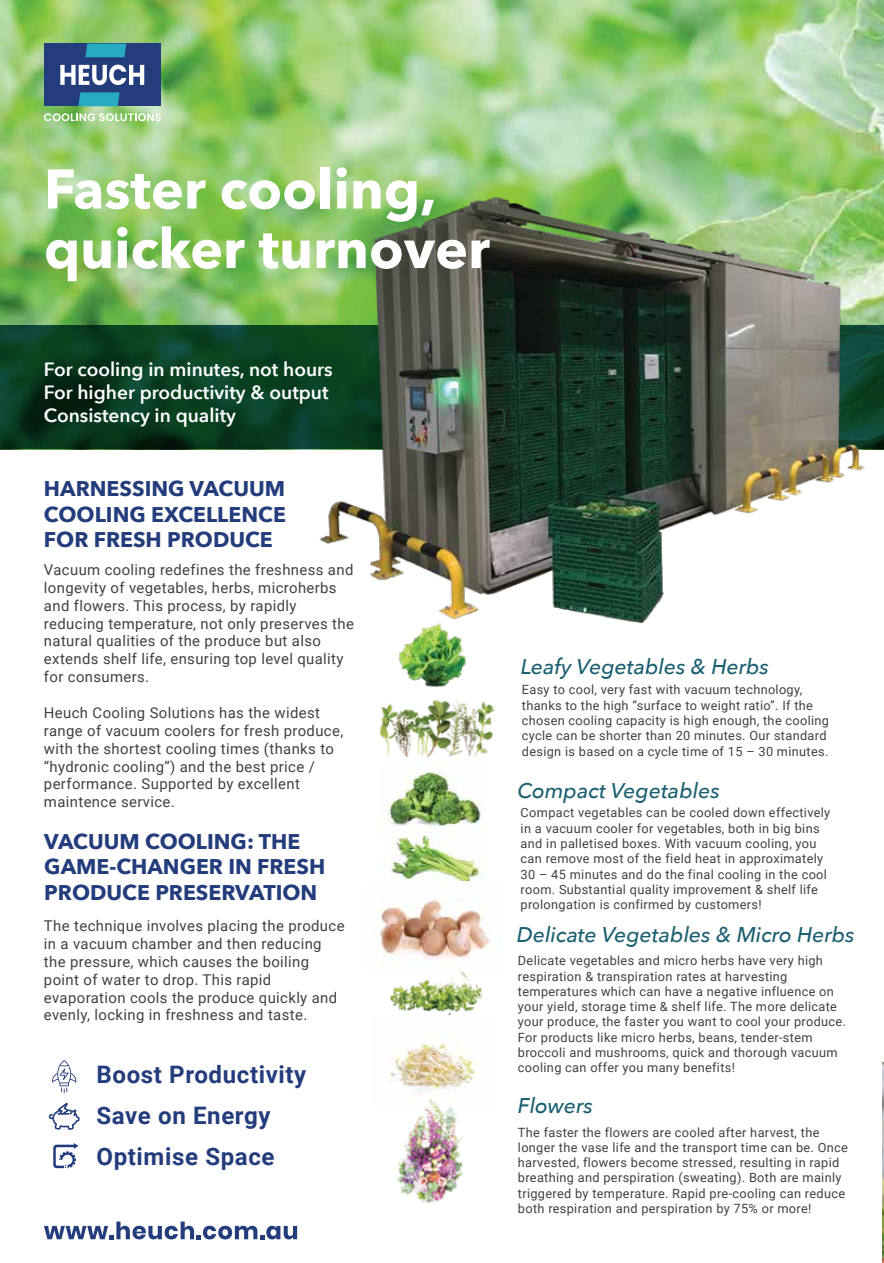
<style>
.page{position:relative;width:884px;height:1263px;background:#fff}
.page>*{position:absolute;margin:0;border:0;box-sizing:border-box;transform-origin:0 0}
.t1{font:700 55.2px/59.6px "Avenir Next";color:#fff}
.t2{font:700 24.15px/41.2px "Roboto";letter-spacing:.025em;color:#233d7c}
.t3{font:700 21.3px/25.5px "Avenir Next";color:#233d7c;text-align:justify}
.t4{font:italic 500 21.3px "Avenir Next";color:#1a5f70}
.t5{font:600 19.2px/23px "Avenir Next";color:#fff}
.t6{font:14.85px/17.9px "Roboto";letter-spacing:.025em;color:#414042}
.t7{font:12.75px/15.3px "Roboto";letter-spacing:.025em;color:#414042}
</style>
<div class="page">
<img style="left:388px;top:1054px;width:88px;height:45px">
<img style="left:388px;top:836px;width:98px;height:45px">
<img style="left:0;top:0;width:884px;height:326px">
<img style="left:398px;top:637px;width:69px;height:42px">
<img style="left:379px;top:679px;width:116px;height:85px">
<img style="left:380px;top:764px;width:101px;height:68px">
<img style="left:380px;top:899px;width:122px;height:46px">
<img style="left:381px;top:945px;width:107px;height:109px">
<img style="left:882px;top:1062px;width:1px;height:201px">
<svg style="left:44px;top:1221px;width:253px;height:18px"></svg>
<svg style="left:0;top:326px;width:286px;height:123px;background:#093b20"></svg>
<svg style="left:52px;top:1060px;width:24px;height:33px"></svg>
<svg style="left:49px;top:1103px;width:31px;height:27px"></svg>
<svg style="left:53px;top:1143px;width:25px;height:25px"></svg>
<img style="left:396px;top:1099px;width:68px;height:104px">
<img style="left:286px;top:138px;width:598px;height:499px">
<div style="left:44px;top:44px;width:117px;height:62px;background:#233d7c"></div>
<svg style="left:85px;top:44px;width:41px;height:13px"></svg>
<svg style="left:78px;top:92px;width:42px;height:14px"></svg>
<svg style="left:44px;top:113px;width:117px;height:8px"></svg>
<svg style="left:60px;top:65px;width:84px;height:20px"></svg>
<h1 class="t1" style="left:44px;top:159px;width:447px">Faster cooling, quicker turnover</h1>
<h3 class="t5" style="left:44px;top:358px;width:290px">For cooling in minutes, not hours<br>For higher productivity &amp; output<br>Consistency in quality</h3>
<h3 class="t3" style="left:44px;top:476px;width:243px">HARNESSING VACUUM COOLING EXCELLENCE FOR FRESH PRODUCE</h3>
<p class="t6" style="left:44px;top:560px;width:311px">Vacuum cooling redefines the freshness and longevity of vegetables, herbs, microherbs and flowers. This process, by rapidly reducing temperature, not only preserves the natural qualities of the produce but also extends shelf life, ensuring top level quality for consumers.</p>
<p class="t6" style="left:44px;top:703px;width:301px">Heuch Cooling Solutions has the widest range of vacuum coolers for fresh produce, with the shortest cooling times (thanks to “hydronic cooling”) and the best price / performance. Supported by excellent maintence service.</p>
<h3 class="t3" style="left:44px;top:828px;width:282px;text-align:left">VACUUM COOLING: THE<br>GAME-CHANGER IN FRESH<br>PRODUCE PRESERVATION</h3>
<p class="t6" style="left:44px;top:916px;width:302px">The technique involves placing the produce in a vacuum chamber and then reducing the pressure, which causes the boiling point of water to drop. This rapid evaporation cools the produce quickly and evenly, locking in freshness and taste.</p>
<h2 class="t2" style="left:96px;top:1052px;width:211px">Boost Productivity<br>Save on Energy<br>Optimise Space</h2>
<h3 class="t4" style="left:520px;top:648px;width:250px">Leafy Vegetables &amp; Herbs</h3>
<p class="t7" style="left:522px;top:682px;width:309px">Easy to cool, very fast with vacuum technology, thanks to the high “surface to weight ratio”. If the chosen cooling capacity is high enough, the cooling cycle can be shorter than 20 minutes. Our standard design is based on a cycle time of 15 – 30 minutes.</p>
<h3 class="t4" style="left:517px;top:772px;width:204px">Compact Vegetables</h3>
<p class="t7" style="left:520px;top:805px;width:311px">Compact vegetables can be cooled down effectively in a vacuum cooler for vegetables, both in big bins and in palletised boxes. With vacuum cooling, you can remove most of the field heat in approximately 30 – 45 minutes and do the final cooling in the cool room. Substantial quality improvement &amp; shelf life prolongation is confirmed by customers!</p>
<h3 class="t4" style="left:517px;top:916px;width:339px">Delicate Vegetables &amp; Micro Herbs</h3>
<p class="t7" style="left:518px;top:952px;width:329px">Delicate vegetables and micro herbs have very high respiration &amp; transpiration rates at harvesting temperatures which can have a negative influence on your yield, storage time &amp; shelf life. The more delicate your produce, the faster you want to cool your produce.<br>For products like micro herbs, beans, tender-stem broccoli and mushrooms, quick and thorough vacuum cooling can offer you many benefits!</p>
<h3 class="t4" style="left:518px;top:1087px;width:76px">Flowers</h3>
<p class="t7" style="left:518px;top:1124px;width:331px">The faster the flowers are cooled after harvest, the longer the vase life and the transport time can be. Once harvested, flowers become stressed, resulting in rapid breathing and perspiration (sweating). Both are mainly triggered by temperature. Rapid pre-cooling can reduce both respiration and perspiration by 75% or more!</p>
</div>
